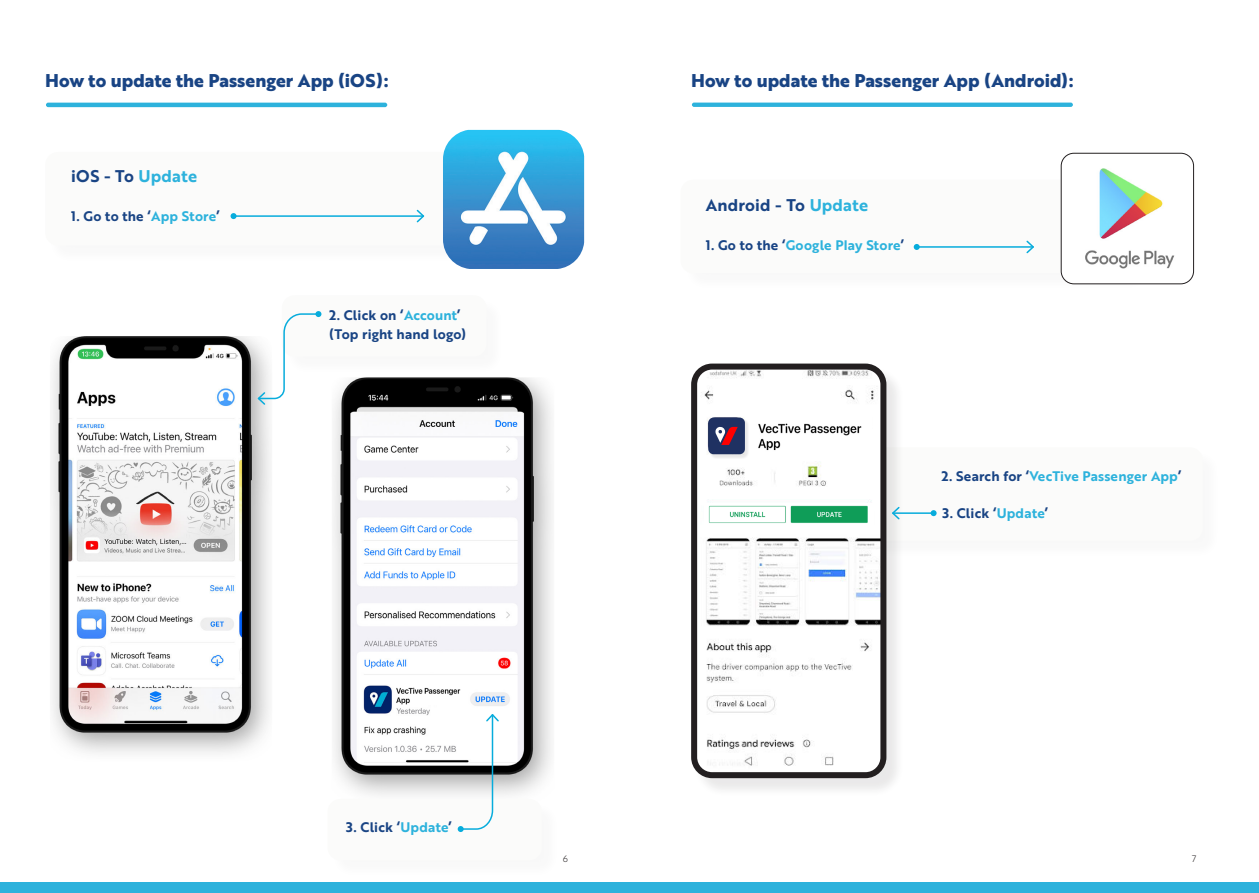
<style>
.page{position:relative;width:1259px;height:893px;background:#fff}
.page>*{position:absolute;margin:0;border:0;box-sizing:border-box;transform-origin:0 0}
.t1{font:700 18px "Brother 1816 Extra";color:#194484}
.t2{font:16.5px "Brother 1816 Bold";letter-spacing:.01em;color:#194484}
.t3{font:13.5px/19.5px "Brother 1816 Bold";letter-spacing:.01em;color:#194484}
.t4{font:13.5px "Brother 1816 Bold";letter-spacing:.01em;color:#2db2dc}
.t5{font:9px "Brother 1816 Light";color:#231f20}
.s1{color:#2db2dc}
.s2{color:#194484}
</style>
<div class="page">
<div style="left:0;top:882px;width:645px;height:11px;background:#2db2dc"></div>
<div style="left:549px;top:882px;width:710px;height:11px;background:#2db2dc"></div>
<div style="left:781px;top:450px;width:440px;height:110px;background:#fbfbfb"></div>
<div style="left:779px;top:447px;width:423px;height:94px;background:#fbfbfa;border-radius:13px"></div>
<div style="left:683px;top:182px;width:468px;height:110px;background:#fbfbfb"></div>
<div style="left:680px;top:180px;width:452px;height:93px;background:#fbfbfa;border-radius:13px"></div>
<hr style="left:916px;top:246px;width:117px;height:2px;background:#07acdc">
<svg style="left:913px;top:244px;width:6px;height:6px"></svg>
<svg style="left:1025px;top:240px;width:9px;height:14px"></svg>
<div style="left:1061px;top:153px;width:132px;height:131px;background:#fff;border-radius:13px"></div>
<div style="left:1060px;top:153px;width:134px;height:131px;border:1px solid #231f20;border-radius:13px"></div>
<img style="left:1085px;top:169px;width:90px;height:99px">
<div style="left:693px;top:366px;width:212px;height:431px;background:#231f20;opacity:.1"></div>
<img style="left:694px;top:367px;width:189px;height:405px">
<div style="left:691px;top:364px;width:195px;height:414px;border:6px solid #231f20;border-radius:18px"></div>
<img style="left:704px;top:503px;width:169px;height:24px">
<hr style="left:893px;top:512px;width:40px;height:2px;background:#07acdc">
<svg style="left:930px;top:510px;width:6px;height:6px"></svg>
<svg style="left:890px;top:505px;width:11px;height:16px"></svg>
<svg style="left:692px;top:103px;width:381px;height:4px;background:#30b3dc"></svg>
<img style="left:333px;top:377px;width:220px;height:418px">
<img style="left:51px;top:336px;width:220px;height:417px">
<div style="left:47px;top:154px;width:508px;height:110px;background:#fafafa"></div>
<div style="left:45px;top:152px;width:491px;height:94px;background:#fbfbfa;border-radius:13px"></div>
<div style="left:327px;top:799px;width:215px;height:61px;background:#fbfbfa;border-radius:13px"></div>
<hr style="left:46px;top:103px;width:341px;height:4px;background:#2db2dc;border-radius:2px">
<img style="left:443px;top:130px;width:141px;height:139px">
<hr style="left:233px;top:215px;width:190px;height:2px;background:#07acdc">
<svg style="left:230px;top:213px;width:6px;height:6px"></svg>
<svg style="left:415px;top:209px;width:10px;height:14px"></svg>
<div style="left:284px;top:297px;width:221px;height:78px;background:#fbfbfb"></div>
<div style="left:282px;top:295px;width:204px;height:62px;background:#fbfbfa;border-radius:13px"></div>
<svg style="left:256px;top:311px;width:65px;height:95px"></svg>
<svg style="left:458px;top:712px;width:42px;height:120px"></svg>
<img style="left:395px;top:684px;width:69px;height:21px">
<img style="left:752px;top:417px;width:119px;height:35px">
<div style="left:709px;top:419px;width:40px;height:40px;background:#231f20;opacity:.1"></div>
<div style="left:708px;top:418px;width:37px;height:36px;background:#1f3162;border-radius:5px"></div>
<svg style="left:715px;top:426px;width:23px;height:19px"></svg>
<h1 class="t1" style="left:45px;top:72px;width:345px">How to update the Passenger App (iOS):</h1>
<h1 class="t1" style="left:691px;top:72px;width:384px">How to update the Passenger App (Android):</h1>
<p class="t2" style="left:71px;top:169px;width:127px">iOS - To <span class="s1">Update</span></p>
<p class="t3" style="left:71px;top:207px;width:150px">1. Go to the ‘<span class="s1">App Store</span>’</p>
<p class="t3" style="left:329px;top:306px;width:139px">2. Click on ‘<span class="s1">Account</span>’ (Top right hand logo)</p>
<p class="t2" style="left:705px;top:198px;width:164px">Android - To <span class="s1">Update</span></p>
<p class="t4" style="left:705px;top:239px;width:200px"><span class="s2">1. Go to the ‘</span>Google Play Store<span class="s2">’</span></p>
<p class="t4" style="left:941px;top:470px;width:241px"><span class="s2">2. Search for ‘</span>VecTive Passenger App<span class="s2">’</span></p>
<p class="t3" style="left:942px;top:504px;width:107px">3. Click ‘<span class="s1">Update</span>’</p>
<p class="t3" style="left:346px;top:818px;width:107px">3. Click ‘<span class="s1">Update</span>’</p>
<p class="t5" style="left:563px;top:854px;width:7px">6</p>
<p class="t5" style="left:1192px;top:854px;width:6px">7</p>
</div>
